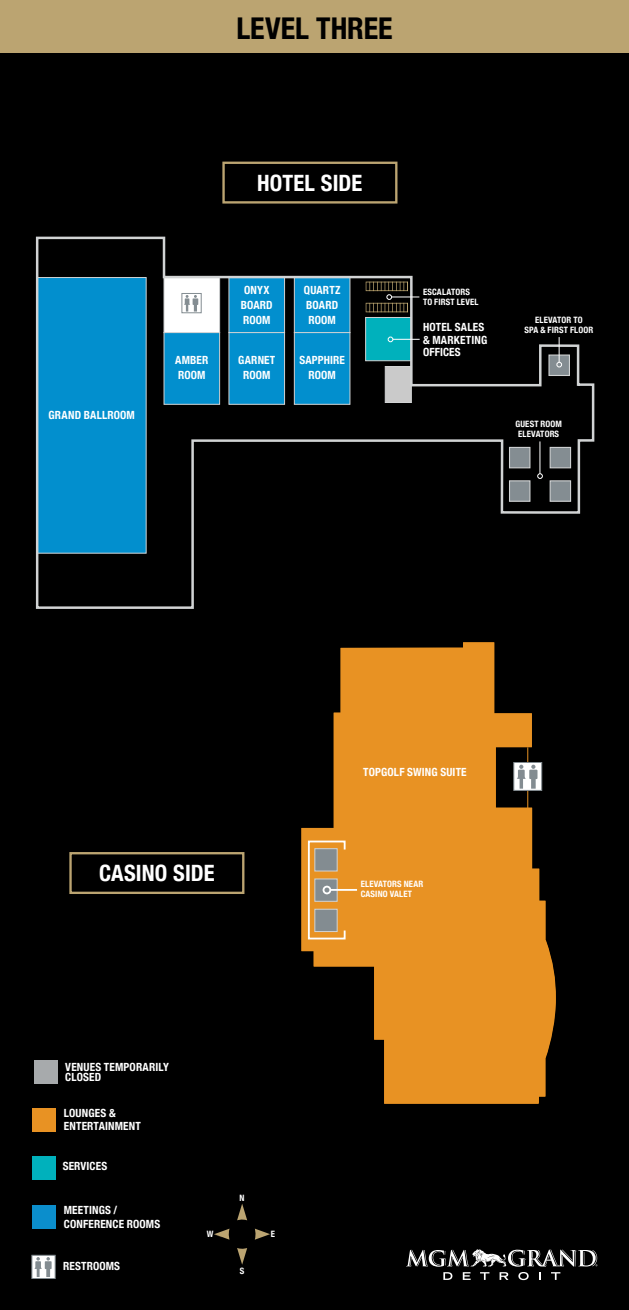
<style>
.page{position:relative;width:629px;height:1310px;background:#fff}
.page>*{position:absolute;margin:0;border:0;box-sizing:border-box;transform-origin:0 0}
.t1{font:700 condensed 30px "Helvetica Neue";color:#000}
.t2{font:700 condensed 22.5px "Helvetica Neue";letter-spacing:.005em;color:#fff}
.t3{font:700 condensed 11.25px/15px "Helvetica Neue";letter-spacing:.01em;color:#fff}
.t4{font:700 condensed 8.75px/10px "Helvetica Neue";letter-spacing:.015em;color:#fff}
</style>
<div class="page">
<div style="left:0;top:0;width:628px;height:1310px;background:#000"></div>
<div style="left:0;top:0;width:628px;height:52px;background:#bba471"></div>
<svg style="left:406px;top:1249px;width:191px;height:31px"></svg>
<div style="left:35px;top:1060px;width:23px;height:23px;background:#a7aaac"></div>
<svg style="left:214px;top:1229px;width:15px;height:11px"></svg>
<svg style="left:255px;top:1229px;width:15px;height:11px"></svg>
<svg style="left:237px;top:1204px;width:10px;height:16px"></svg>
<svg style="left:237px;top:1248px;width:10px;height:17px"></svg>
<div style="left:32px;top:1156px;width:23px;height:24px;background:#00b1bc"></div>
<div style="left:32px;top:1108px;width:23px;height:23px;background:#e89223"></div>
<div style="left:32px;top:1206px;width:23px;height:23px;background:#0b8ecc"></div>
<div style="left:32px;top:1255px;width:23px;height:24px;background:#fff;border:1px solid #838c91"></div>
<svg style="left:34px;top:1257px;width:18px;height:20px"></svg>
<svg style="left:301px;top:642px;width:255px;height:462px;fill:#e89223"></svg>
<svg style="left:307px;top:840px;width:39px;height:100px;background:#c59e68"></svg>
<div style="left:513px;top:762px;width:29px;height:29px;background:#fff;border:1px solid #838c91"></div>
<svg style="left:517px;top:765px;width:20px;height:24px"></svg>
<hr style="left:330px;top:889px;width:27px;height:2px;background:#fff">
<div style="left:322px;top:886px;width:9px;height:8px;border:2px solid #fff;border-radius:50%"></div>
<div style="left:222px;top:162px;width:175px;height:42px;border:2px solid #bba471"></div>
<div style="left:69px;top:852px;width:175px;height:42px;border:2px solid #bba471"></div>
<svg style="left:35px;top:236px;width:560px;height:373px"></svg>
<hr style="left:539px;top:441px;width:1px;height:33px;background:#fff">
<svg style="left:537px;top:473px;width:6px;height:6px"></svg>
<svg style="left:366px;top:282px;width:53px;height:30px"></svg>
<svg style="left:388px;top:337px;width:32px;height:5px"></svg>
<div style="left:509px;top:447px;width:21px;height:21px;background:#848d92;border:1px solid #d1d3d4"></div>
<div style="left:549px;top:447px;width:22px;height:21px;background:#848d92;border:1px solid #d1d3d4"></div>
<div style="left:509px;top:480px;width:21px;height:22px;background:#848d92;border:1px solid #d1d3d4"></div>
<div style="left:549px;top:480px;width:22px;height:22px;background:#848d92;border:1px solid #d1d3d4"></div>
<div style="left:548px;top:355px;width:22px;height:21px;background:#848d92;border:1px solid #d1d3d4"></div>
<svg style="left:556px;top:337px;width:6px;height:30px"></svg>
<h1 class="t1" style="left:236px;top:4px;width:158px">LEVEL THREE</h1>
<p class="t3" style="left:49px;top:406px;width:88px">GRAND BALLROOM</p>
<h2 class="t2" style="left:257px;top:164px;width:107px">HOTEL SIDE</h2>
<p class="t3" style="left:241px;top:282px;width:33px">ONYX<br>BOARD<br>ROOM</p>
<p class="t3" style="left:304px;top:282px;width:38px">QUARTZ<br>BOARD<br>ROOM</p>
<p class="t3" style="left:299px;top:352px;width:47px;text-align:center">SAPPHIRE<br>ROOM</p>
<p class="t3" style="left:175px;top:352px;width:35px">AMBER<br>ROOM</p>
<p class="t3" style="left:238px;top:352px;width:39px;text-align:center">GARNET<br>ROOM</p>
<p class="t4" style="left:423px;top:286px;width:57px">ESCALATORS<br>TO FIRST LEVEL</p>
<p class="t3" style="left:423px;top:320px;width:66px;line-height:12.5px">HOTEL SALES &amp; MARKETING<br>OFFICES</p>
<p class="t4" style="left:524px;top:314px;width:70px;text-align:center">ELEVATOR TO<br>SPA &amp; FIRST FLOOR</p>
<p class="t4" style="left:515px;top:418px;width:48px;text-align:center">GUEST ROOM<br>ELEVATORS</p>
<h2 class="t2" style="left:99px;top:854px;width:117px">CASINO SIDE</h2>
<p class="t3" style="left:65px;top:1061px;width:105px;line-height:10px">VENUES TEMPORARILY<br>CLOSED</p>
<p class="t3" style="left:64px;top:1105px;width:78px;line-height:13.5px">LOUNGES &amp;<br>ENTERTAINMENT</p>
<p class="t3" style="left:63px;top:1158px;width:46px">SERVICES</p>
<p class="t3" style="left:64px;top:1203px;width:98px;line-height:13.5px">MEETINGS /<br>CONFERENCE ROOMS</p>
<p class="t3" style="left:63px;top:1258px;width:59px">RESTROOMS</p>
<p class="t4" style="left:240px;top:1193px;width:7px">N</p>
<p class="t4" style="left:207px;top:1228px;width:8px">W</p>
<p class="t4" style="left:271px;top:1228px;width:6px">E</p>
<p class="t4" style="left:240px;top:1265px;width:6px">S</p>
<p class="t3" style="left:363px;top:764px;width:105px">TOPGOLF SWING SUITE</p>
<p class="t4" style="left:361px;top:878px;width:64px">ELEVATORS NEAR<br>CASINO VALET</p>
</div>
